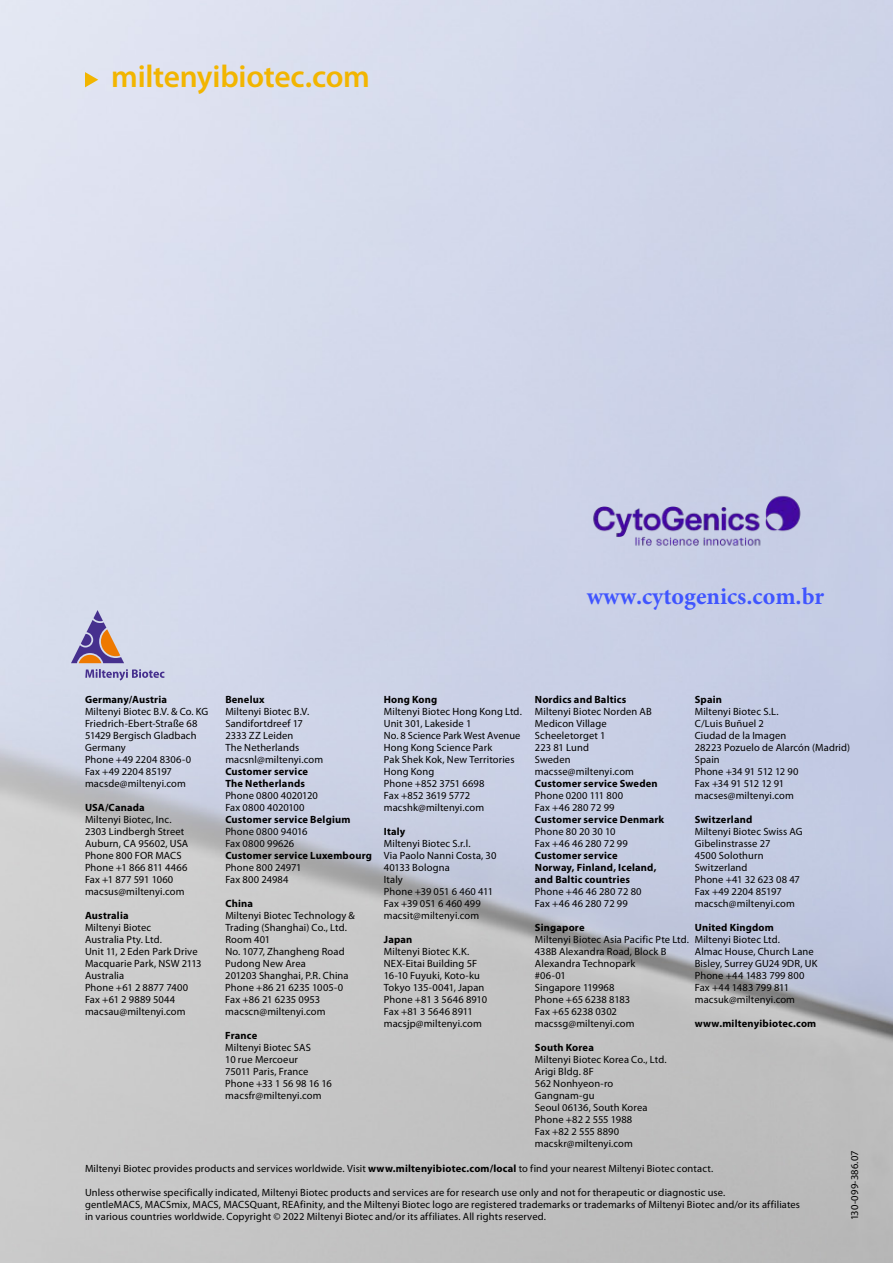
<style>
.page{position:relative;width:893px;height:1263px;background:#fff}
.page>*{position:absolute;margin:0;border:0;box-sizing:border-box;transform-origin:0 0}
.t1{font:600 31.5px "Myriad Pro";letter-spacing:-.01em;color:#f2b500}
.t2{font:700 24px "Minion Pro";color:#4055ff}
.t3{font:10.5px/12px "Myriad Pro";letter-spacing:.01em;color:#000}
.t4{font:700 10.5px/12px "Myriad Pro";letter-spacing:.02em;color:#000}
.s1{font-weight:700}
</style>
<div class="page">
<img style="left:0;top:0;width:893px;height:1263px">
<svg style="left:85px;top:72px;width:13px;height:15px"></svg>
<svg style="left:71px;top:610px;width:53px;height:53px;background:#b09cae"></svg>
<svg style="left:85px;top:669px;width:80px;height:11px"></svg>
<img style="left:578px;top:479px;width:239px;height:84px">
<h1 class="t1" style="left:111px;top:59px;width:260px">miltenyibiotec.com</h1>
<h2 class="t2" style="left:587px;top:580px;width:239px">www.cytogenics.com.br</h2>
<p class="t4" style="left:85px;top:693px;width:83px">Germany/Austria</p>
<p class="t3" style="left:85px;top:705px;width:125px">Miltenyi Biotec B.V. &amp; Co. KG<br>Friedrich-Ebert-Straße 68<br>51429 Bergisch Gladbach<br>Germany<br>Phone +49 2204 8306-0<br>Fax +49 2204 85197 macsde@miltenyi.com</p>
<p class="t4" style="left:85px;top:801px;width:61px">USA/Canada</p>
<p class="t3" style="left:85px;top:813px;width:105px">Miltenyi Biotec, Inc.<br>2303 Lindbergh Street<br>Auburn, CA 95602, USA<br>Phone 800 FOR MACS<br>Phone +1 866 811 4466<br>Fax +1 877 591 1060 macsus@miltenyi.com</p>
<p class="t4" style="left:85px;top:909px;width:45px">Australia</p>
<p class="t3" style="left:85px;top:921px;width:118px">Miltenyi Biotec<br>Australia Pty. Ltd.<br>Unit 11, 2 Eden Park Drive<br>Macquarie Park, NSW 2113<br>Australia<br>Phone +61 2 8877 7400<br>Fax +61 2 9889 5044 macsau@miltenyi.com</p>
<p class="t4" style="left:225px;top:693px;width:41px">Benelux</p>
<p class="t3" style="left:225px;top:705px;width:99px">Miltenyi Biotec B.V.<br>Sandifortdreef 17<br>2333 ZZ Leiden<br>The Netherlands macsnl@miltenyi.com</p>
<p class="t4" style="left:225px;top:765px;width:84px">Customer service<br>The Netherlands</p>
<p class="t3" style="left:225px;top:789px;width:94px">Phone 0800 4020120<br>Fax 0800 4020100</p>
<p class="t4" style="left:225px;top:813px;width:127px">Customer service Belgium</p>
<p class="t3" style="left:225px;top:825px;width:84px">Phone 0800 94016<br>Fax 0800 99626</p>
<p class="t4" style="left:225px;top:849px;width:148px">Customer service Luxembourg</p>
<p class="t3" style="left:225px;top:861px;width:78px">Phone 800 24971<br>Fax 800 24984</p>
<p class="t4" style="left:225px;top:897px;width:29px">China</p>
<p class="t3" style="left:225px;top:909px;width:131px">Miltenyi Biotec Technology &amp;<br>Trading (Shanghai) Co., Ltd.<br>Room 401<br>No. 1077, Zhangheng Road<br>Pudong New Area<br>201203 Shanghai, P.R. China<br>Phone +86 21 6235 1005-0<br>Fax +86 21 6235 0953 macscn@miltenyi.com</p>
<p class="t4" style="left:225px;top:1029px;width:34px">France</p>
<p class="t3" style="left:225px;top:1041px;width:108px">Miltenyi Biotec SAS<br>10 rue Mercoeur<br>75011 Paris, France<br>Phone +33 1 56 98 16 16 macsfr@miltenyi.com</p>
<p class="t4" style="left:384px;top:693px;width:55px">Hong Kong</p>
<p class="t3" style="left:384px;top:705px;width:140px">Miltenyi Biotec Hong Kong Ltd.<br>Unit 301, Lakeside 1<br>No. 8 Science Park West Avenue<br>Hong Kong Science Park<br>Pak Shek Kok, New Territories<br>Hong Kong<br>Phone +852 3751 6698<br>Fax +852 3619 5772 macshk@miltenyi.com</p>
<p class="t4" style="left:384px;top:825px;width:23px">Italy</p>
<p class="t3" style="left:384px;top:837px;width:114px">Miltenyi Biotec S.r.l.<br>Via Paolo Nanni Costa, 30<br>40133 Bologna<br>Italy<br>Phone +39 051 6 460 411<br>Fax +39 051 6 460 499 macsit@miltenyi.com</p>
<p class="t4" style="left:384px;top:933px;width:30px">Japan</p>
<p class="t3" style="left:384px;top:945px;width:105px">Miltenyi Biotec K.K.<br>NEX-Eitai Building 5F<br>16-10 Fuyuki, Koto-ku<br>Tokyo 135-0041, Japan<br>Phone +81 3 5646 8910<br>Fax +81 3 5646 8911 macsjp@miltenyi.com</p>
<p class="t4" style="left:535px;top:693px;width:93px">Nordics and Baltics</p>
<p class="t3" style="left:535px;top:705px;width:118px">Miltenyi Biotec Norden AB<br>Medicon Village<br>Scheeletorget 1<br>223 81 Lund<br>Sweden macsse@miltenyi.com</p>
<p class="t4" style="left:535px;top:777px;width:124px">Customer service Sweden</p>
<p class="t3" style="left:535px;top:789px;width:90px">Phone 0200 111 800<br>Fax +46 280 72 99</p>
<p class="t4" style="left:535px;top:813px;width:131px">Customer service Denmark</p>
<p class="t3" style="left:535px;top:825px;width:95px">Phone 80 20 30 10<br>Fax +46 46 280 72 99</p>
<p class="t4" style="left:535px;top:849px;width:123px">Customer service<br>Norway, Finland, Iceland, and Baltic countries</p>
<p class="t3" style="left:535px;top:885px;width:108px">Phone +46 46 280 72 80<br>Fax +46 46 280 72 99</p>
<p class="t4" style="left:535px;top:921px;width:51px">Singapore</p>
<p class="t3" style="left:535px;top:933px;width:156px">Miltenyi Biotec Asia Pacific Pte Ltd.<br>438B Alexandra Road, Block B<br>Alexandra Technopark<br>#06-01<br>Singapore 119968<br>Phone +65 6238 8183<br>Fax +65 6238 0302 macssg@miltenyi.com</p>
<p class="t4" style="left:535px;top:1041px;width:60px">South Korea</p>
<p class="t3" style="left:535px;top:1053px;width:133px">Miltenyi Biotec Korea Co., Ltd.<br>Arigi Bldg. 8F<br>562 Nonhyeon-ro<br>Gangnam-gu<br>Seoul 06136, South Korea<br>Phone +82 2 555 1988<br>Fax +82 2 555 8890 macskr@miltenyi.com</p>
<p class="t4" style="left:695px;top:693px;width:29px">Spain</p>
<p class="t3" style="left:695px;top:705px;width:157px">Miltenyi Biotec S.L.<br>C/Luis Buñuel 2<br>Ciudad de la Imagen<br>28223 Pozuelo de Alarcón (Madrid)<br>Spain<br>Phone +34 91 512 12 90<br>Fax +34 91 512 12 91 macses@miltenyi.com</p>
<p class="t4" style="left:695px;top:813px;width:59px">Switzerland</p>
<p class="t3" style="left:695px;top:825px;width:109px">Miltenyi Biotec Swiss AG<br>Gibelinstrasse 27<br>4500 Solothurn<br>Switzerland<br>Phone +41 32 623 08 47<br>Fax +49 2204 85197 macsch@miltenyi.com</p>
<p class="t4" style="left:695px;top:921px;width:81px">United Kingdom</p>
<p class="t3" style="left:695px;top:933px;width:124px">Miltenyi Biotec Ltd.<br>Almac House, Church Lane<br>Bisley, Surrey GU24 9DR, UK<br>Phone +44 1483 799 800<br>Fax +44 1483 799 811 macsuk@miltenyi.com</p>
<p class="t4" style="left:695px;top:1017px;width:123px">www.miltenyibiotec.com</p>
<p class="t3" style="left:85px;top:1162px;width:630px">Miltenyi Biotec provides products and services worldwide. Visit <span class="s1">www.miltenyibiotec.com/local</span> to find your nearest Miltenyi Biotec contact.</p>
<p class="t3" style="left:85px;top:1187px;width:717px">Unless otherwise specifically indicated, Miltenyi Biotec products and services are for research use only and not for therapeutic or diagnostic use.<br>gentleMACS, MACSmix, MACS, MACSQuant, REAfinity, and the Miltenyi Biotec logo are registered trademarks or trademarks of Miltenyi Biotec and/or its affiliates in various countries worldwide. Copyright © 2022 Miltenyi Biotec and/or its affiliates. All rights reserved.</p>
<p class="t3" style="left:849px;top:1220px;width:71px;rotate:-90deg">130-099-386.07</p>
</div>
